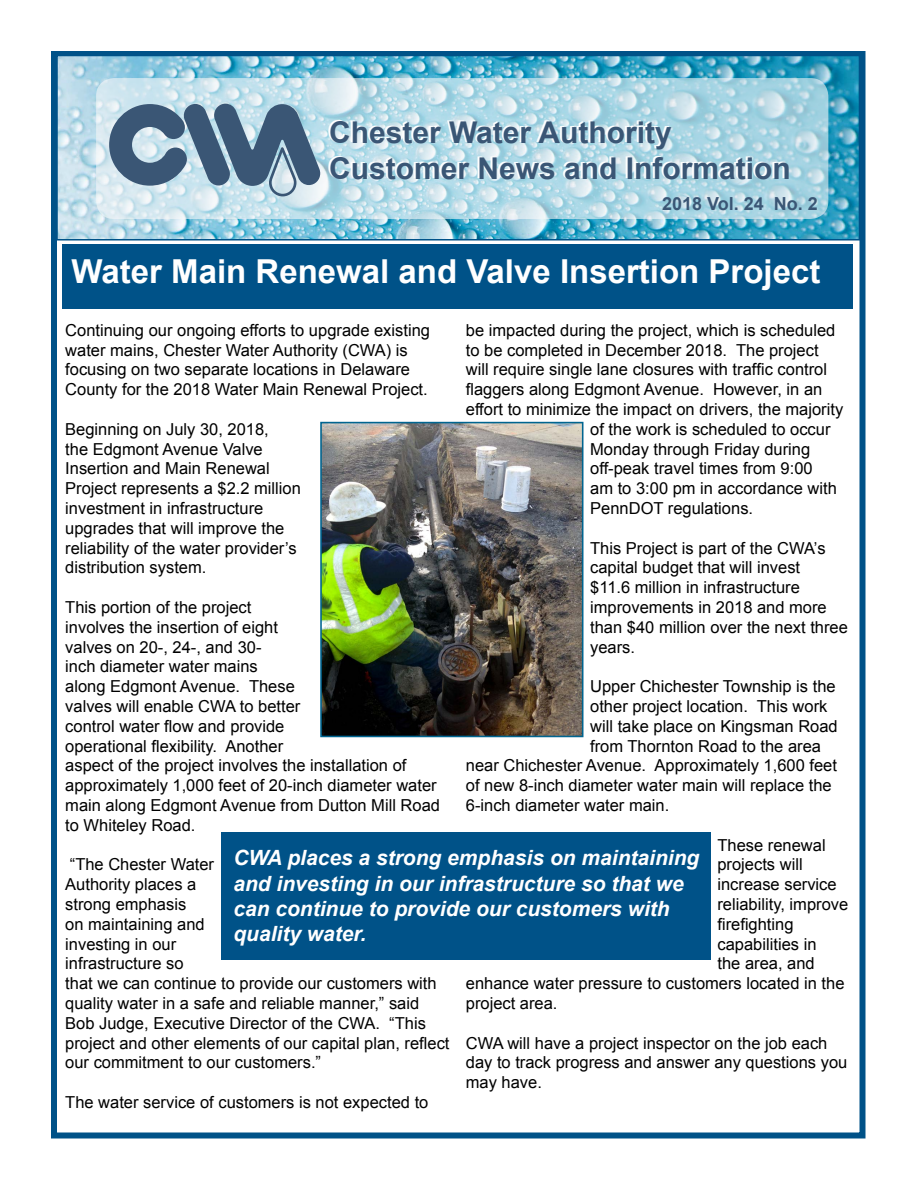
<style>
.page{position:relative;width:918px;height:1188px;background:#fff}
.page>*{position:absolute;margin:0;border:0;box-sizing:border-box;transform-origin:0 0}
.t1{font:700 33px "Arial";color:#fff}
.t2{font:700 30px/36px "Arial";color:#3a5675}
.t3{font:italic 700 21px/25.2px "Arial";color:#fff}
.t4{font:700 18px "Arial";color:#3a5675}
.t5{font:16.5px/19.8px "Arial";color:#000}
</style>
<div class="page">
<div style="left:51px;top:51px;width:815px;height:1087px;border:6px solid #005288"></div>
<img style="left:59px;top:58px;width:798px;height:180px">
<div style="left:56px;top:55px;width:804px;height:186px;border:2px solid #005288"></div>
<svg style="left:96px;top:78px;width:732px;height:141px;background:#b9dce7"></svg>
<svg style="left:109px;top:104px;width:211px;height:92px;background:#7a94aa"></svg>
<div style="left:221px;top:832px;width:490px;height:128px;background:#005288"></div>
<div style="left:63px;top:245px;width:790px;height:64px;background:#005288"></div>
<img style="left:323px;top:425px;width:257px;height:309px">
<div style="left:320px;top:422px;width:263px;height:315px;border:2px solid #006590"></div>
<h2 class="t2" style="left:329px;top:115px;width:463px">Chester Water Authority<br>Customer News and Information</h2>
<p class="t4" style="left:662px;top:191px;width:157px">2018 Vol. 24 No. 2</p>
<h1 class="t1" style="left:72px;top:250px;width:750px">Water Main Renewal and Valve Insertion Project</h1>
<p class="t5" style="left:65px;top:320px;width:366px">Continuing our ongoing efforts to upgrade existing water mains, Chester Water Authority (CWA) is focusing on two separate locations in Delaware County for the 2018 Water Main Renewal Project.</p>
<p class="t5" style="left:65px;top:419px;width:237px">Beginning on July 30, 2018,<br>the Edgmont Avenue Valve<br>Insertion and Main Renewal<br>Project represents a $2.2 million investment in infrastructure upgrades that will improve the reliability of the water provider’s distribution system.</p>
<p class="t5" style="left:65px;top:598px;width:376px">This portion of the project<br>involves the insertion of eight<br>valves on 20-, 24-, and 30-<br>inch diameter water mains<br>along Edgmont Avenue. These<br>valves will enable CWA to better<br>control water flow and provide<br>operational flexibility. Another<br>aspect of the project involves the installation of approximately 1,000 feet of 20-inch diameter water main along Edgmont Avenue from Dutton Mill Road to Whiteley Road.</p>
<p class="t5" style="left:65px;top:855px;width:386px">“The Chester Water<br>Authority places a<br>strong emphasis<br>on maintaining and<br>investing in our<br>infrastructure so<br>that we can continue to provide our customers with quality water in a safe and reliable manner,” said<br>Bob Judge, Executive Director of the CWA. “This project and other elements of our capital plan, reflect our commitment to our customers.”</p>
<p class="t5" style="left:65px;top:1093px;width:365px">The water service of customers is not expected to</p>
<p class="t5" style="left:466px;top:320px;width:371px">be impacted during the project, which is scheduled</p>
<p class="t5" style="left:466px;top:340px;width:354px">to be completed in December 2018. The project</p>
<p class="t5" style="left:466px;top:360px;width:363px">will require single lane closures with traffic control</p>
<p class="t5" style="left:466px;top:380px;width:358px">flaggers along Edgmont Avenue. However, in an</p>
<p class="t5" style="left:466px;top:400px;width:379px">effort to minimize the impact on drivers, the majority</p>
<p class="t5" style="left:590px;top:419px;width:242px">of the work is scheduled to occur</p>
<p class="t5" style="left:590px;top:439px;width:222px">Monday through Friday during</p>
<p class="t5" style="left:590px;top:459px;width:224px">off-peak travel times from 9:00</p>
<p class="t5" style="left:590px;top:479px;width:248px">am to 3:00 pm in accordance with</p>
<p class="t5" style="left:590px;top:499px;width:164px">PennDOT regulations.</p>
<p class="t5" style="left:590px;top:538px;width:259px">This Project is part of the CWA’s capital budget that will invest<br>$11.6 million in infrastructure improvements in 2018 and more than $40 million over the next three years.</p>
<p class="t5" style="left:590px;top:677px;width:247px">Upper Chichester Township is the</p>
<p class="t5" style="left:590px;top:697px;width:239px">other project location. This work</p>
<p class="t5" style="left:590px;top:716px;width:249px">will take place on Kingsman Road</p>
<p class="t5" style="left:590px;top:736px;width:232px">from Thornton Road to the area</p>
<p class="t5" style="left:466px;top:756px;width:373px">near Chichester Avenue. Approximately 1,600 feet</p>
<p class="t5" style="left:466px;top:776px;width:367px">of new 8-inch diameter water main will replace the</p>
<p class="t5" style="left:466px;top:796px;width:205px">6-inch diameter water main.</p>
<p class="t5" style="left:717px;top:835px;width:110px">These renewal</p>
<p class="t5" style="left:717px;top:855px;width:87px">projects will</p>
<p class="t5" style="left:717px;top:875px;width:121px">increase service</p>
<p class="t5" style="left:717px;top:895px;width:132px">reliability, improve</p>
<p class="t5" style="left:717px;top:914px;width:78px">firefighting</p>
<p class="t5" style="left:717px;top:934px;width:101px">capabilities in</p>
<p class="t5" style="left:717px;top:954px;width:99px">the area, and</p>
<p class="t5" style="left:466px;top:974px;width:380px">enhance water pressure to customers located in the</p>
<p class="t5" style="left:466px;top:994px;width:93px">project area.</p>
<p class="t5" style="left:466px;top:1033px;width:383px">CWA will have a project inspector on the job each day to track progress and answer any questions you may have.</p>
<p class="t3" style="left:233px;top:846px;width:468px">CWA places a strong emphasis on maintaining and investing in our infrastructure so that we can continue to provide our customers with quality water.</p>
</div>
